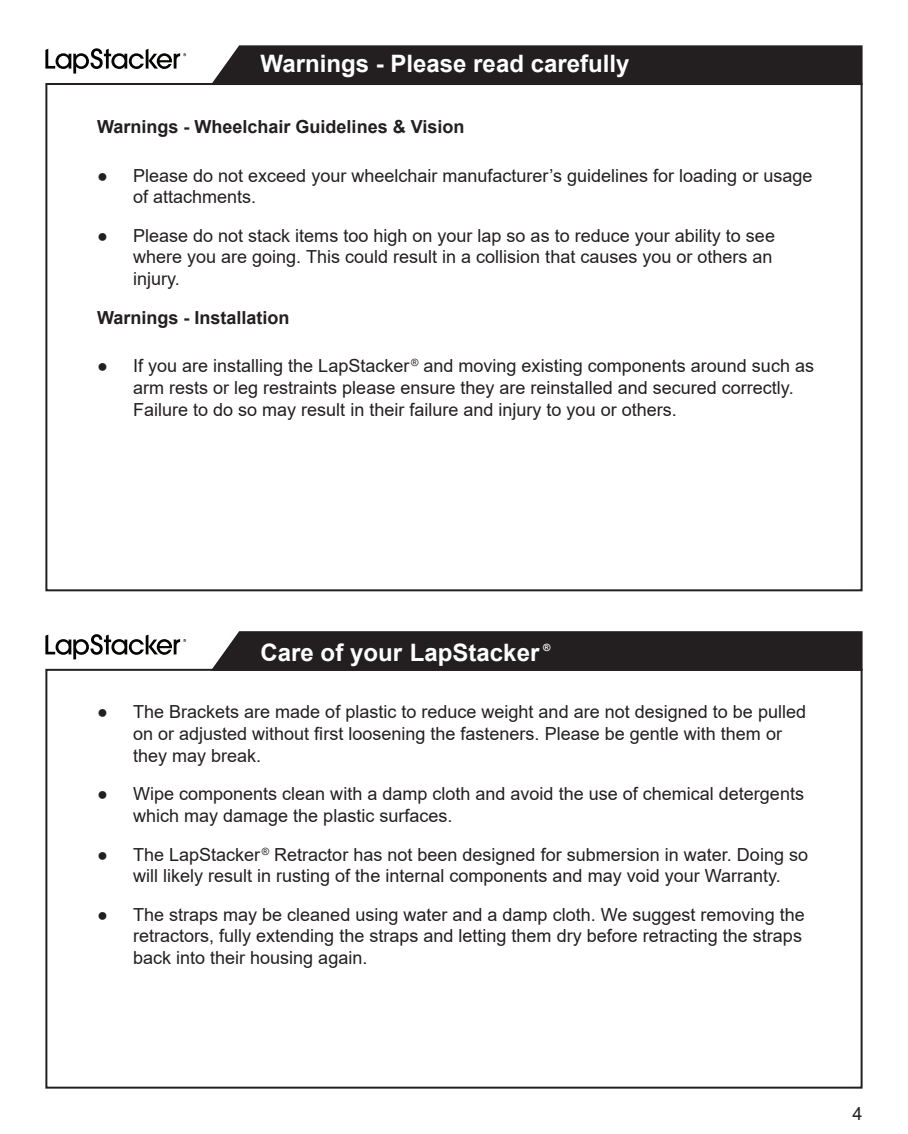
<style>
.page{position:relative;width:908px;height:1134px;background:#fff}
.page>*{position:absolute;margin:0;border:0;box-sizing:border-box;transform-origin:0 0}
.t1{font:700 24px "Arial";color:#fff}
.t2{font:18px/21.6px "Arial";color:#231f20}
.t3{font:700 18px "Arial";color:#231f20}
.t4{font:700 10px "Arial";color:#fff}
</style>
<div class="page">
<div style="left:212px;top:45px;width:651px;height:41px;background:#231f20"></div>
<svg style="left:45px;top:48px;width:141px;height:26px"></svg>
<div style="left:209px;top:631px;width:654px;height:41px;background:#231f20"></div>
<svg style="left:45px;top:634px;width:141px;height:25px"></svg>
<div style="left:45px;top:669px;width:817px;height:420px;border:2px solid #231f20"></div>
<h1 class="t1" style="left:260px;top:47px;width:370px">Warnings - Please read carefully</h1>
<p class="t3" style="left:97px;top:114px;width:369px">Warnings - Wheelchair Guidelines &amp; Vision</p>
<p class="t2" style="left:133px;top:164px;width:680px;text-indent:-36px">● Please do not exceed your wheelchair manufacturer’s guidelines for loading or usage of attachments.</p>
<p class="t2" style="left:133px;top:224px;width:643px;text-indent:-36px">● Please do not stack items too high on your lap so as to reduce your ability to see where you are going. This could result in a collision that causes you or others an injury.</p>
<p class="t3" style="left:97px;top:305px;width:194px">Warnings - Installation</p>
<p class="t2" style="left:133px;top:355px;width:682px;text-indent:-36px">● If you are installing the LapStacker <sup>®</sup> and moving existing components around such as arm rests or leg restraints please ensure they are reinstalled and secured correctly.<br>Failure to do so may result in their failure and injury to you or others.</p>
<h1 class="t1" style="left:260px;top:636px;width:280px">Care of your LapStacker</h1>
<p class="t4" style="left:543px;top:640px;width:9px">®</p>
<p class="t2" style="left:133px;top:701px;width:674px;text-indent:-36px">● The Brackets are made of plastic to reduce weight and are not designed to be pulled on or adjusted without first loosening the fasteners. Please be gentle with them or they may break.</p>
<p class="t2" style="left:133px;top:783px;width:672px;text-indent:-36px">● Wipe components clean with a damp cloth and avoid the use of chemical detergents which may damage the plastic surfaces.</p>
<p class="t2" style="left:97px;top:843px;width:712px;text-align:center">● The LapStacker <sup>®</sup> Retractor has not been designed for submersion in water. Doing so will likely result in rusting of the internal components and may void your Warranty.</p>
<p class="t2" style="left:133px;top:903px;width:673px;text-indent:-36px">● The straps may be cleaned using water and a damp cloth. We suggest removing the retractors, fully extending the straps and letting them dry before retracting the straps back into their housing again.</p>
<p class="t2" style="left:852px;top:1102px;width:12px">4</p>
</div>
